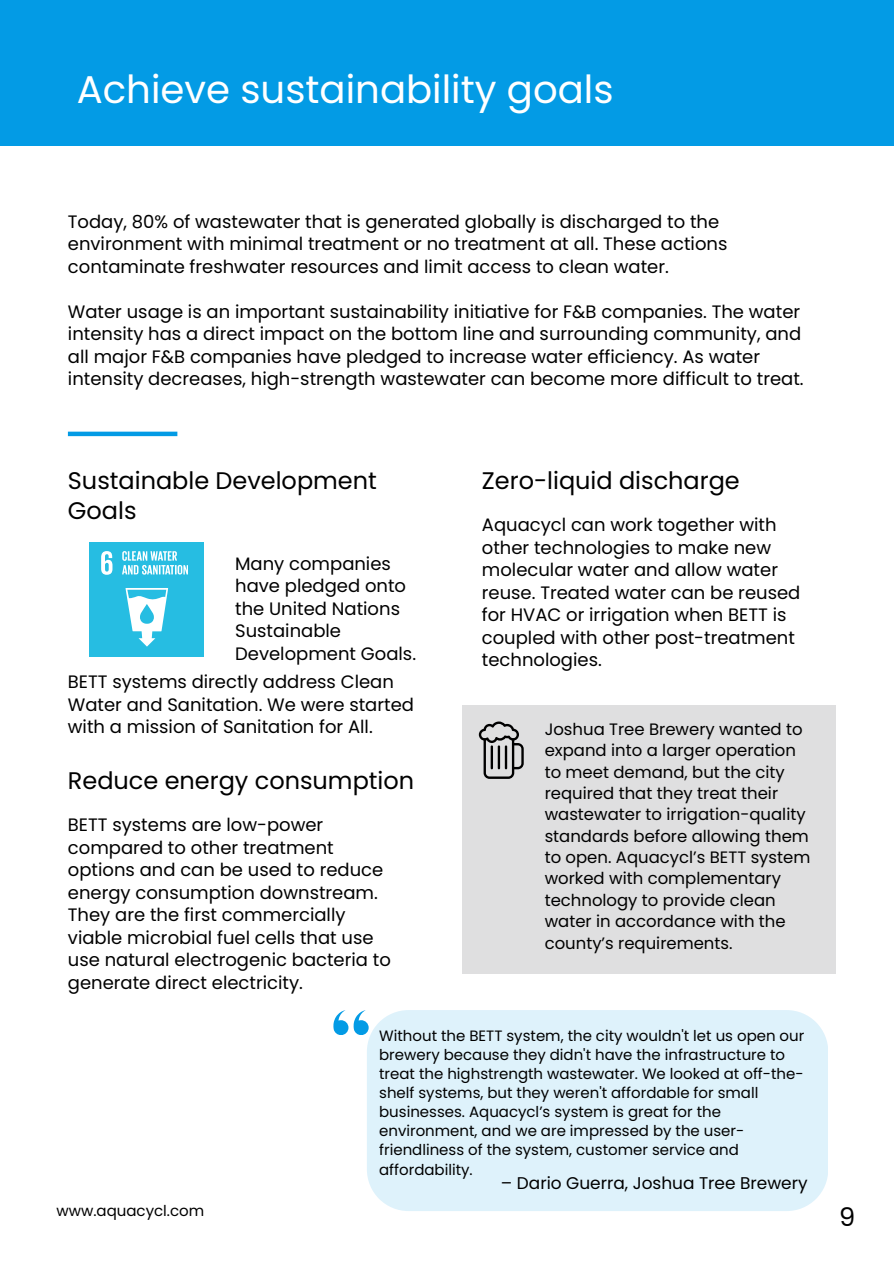
<style>
.page{position:relative;width:894px;height:1264px;background:#fff}
.page>*{position:absolute;margin:0;border:0;box-sizing:border-box;transform-origin:0 0}
.t1{font:38.7px "Poppins";color:#fff}
.t2{font:25.65px "Poppins";color:#000}
.t3{font:24px/30.3px "Poppins";color:#000}
.t4{font:18px/22.5px "Poppins";color:#000}
.t5{font:16.95px "Poppins";color:#000}
.t6{font:16.5px/21.3px "Poppins";color:#000}
.t7{font:15px/19.2px "Poppins";color:#000}
</style>
<div class="page">
<div style="left:0;top:0;width:893px;height:146px;background:#039be5"></div>
<div style="left:68px;top:431px;width:109px;height:5px;background:#039be5"></div>
<div style="left:462px;top:705px;width:373px;height:268px;background:#dfdfe0"></div>
<svg style="left:478px;top:721px;width:45px;height:58px"></svg>
<div style="left:89px;top:541px;width:115px;height:115px;background:#26bde2"></div>
<svg style="left:101px;top:551px;width:87px;height:95px"></svg>
<svg style="left:333px;top:1010px;width:34px;height:24px"></svg>
<div style="left:367px;top:1010px;width:460px;height:201px;background:#def2fb"></div>
<h2 class="t1" style="left:77px;top:62px;width:538px">Achieve sustainability goals</h2>
<h2 class="t4" style="left:68px;top:210px;width:660px">Today, 80% of wastewater that is generated globally is discharged to the environment with minimal treatment or no treatment at all. These actions contaminate freshwater resources and limit access to clean water.</h2>
<h3 class="t4" style="left:68px;top:300px;width:737px">Water usage is an important sustainability initiative for F&amp;B companies. The water intensity has a direct impact on the bottom line and surrounding community, and all major F&amp;B companies have pledged to increase water efficiency. As water intensity decreases, high-strength wastewater can become more difficult to treat.</h3>
<h3 class="t3" style="left:68px;top:465px;width:310px">Sustainable Development<br>Goals</h3>
<h2 class="t3" style="left:481px;top:465px;width:259px">Zero-liquid discharge</h2>
<p class="t4" style="left:481px;top:513px;width:320px">Aquacycl can work together with other technologies to make new molecular water and allow water reuse. Treated water can be reused for HVAC or irrigation when BETT is coupled with other post-treatment technologies.</p>
<h1 class="t4" style="left:235px;top:552px;width:182px">Many companies have pledged onto the United Nations<br>Sustainable<br>Development Goals.</h1>
<p class="t4" style="left:68px;top:670px;width:347px">BETT systems directly address Clean<br>Water and Sanitation. We were started with a mission of Sanitation for All.</p>
<h3 class="t3" style="left:68px;top:765px;width:348px">Reduce energy consumption</h3>
<h3 class="t4" style="left:68px;top:813px;width:324px">BETT systems are low-power compared to other treatment options and can be used to reduce energy consumption downstream.<br>They are the first commercially viable microbial fuel cells that use use natural electrogenic bacteria to generate direct electricity.</h3>
<h3 class="t6" style="left:544px;top:718px;width:267px">Joshua Tree Brewery wanted to expand into a larger operation to meet demand, but the city required that they treat their wastewater to irrigation-quality standards before allowing them to open. Aquacycl’s BETT system worked with complementary technology to provide clean water in accordance with the county’s requirements.</h3>
<p class="t7" style="left:379px;top:1025px;width:426px">Without the BETT system, the city wouldn't let us open our brewery because they didn't have the infrastructure to treat the highstrength wastewater. We looked at off-the&shy;shelf systems, but they weren't affordable for small businesses. Aquacycl’s system is great for the environment, and we are impressed by the user&shy;friendliness of the system, customer service and affordability.</p>
<p class="t5" style="left:501px;top:1171px;width:308px">– Dario Guerra, Joshua Tree Brewery</p>
<h3 class="t7" style="left:56px;top:1200px;width:149px">www.aquacycl.com</h3>
<h3 class="t2" style="left:839px;top:1199px;width:18px">9</h3>
</div>
